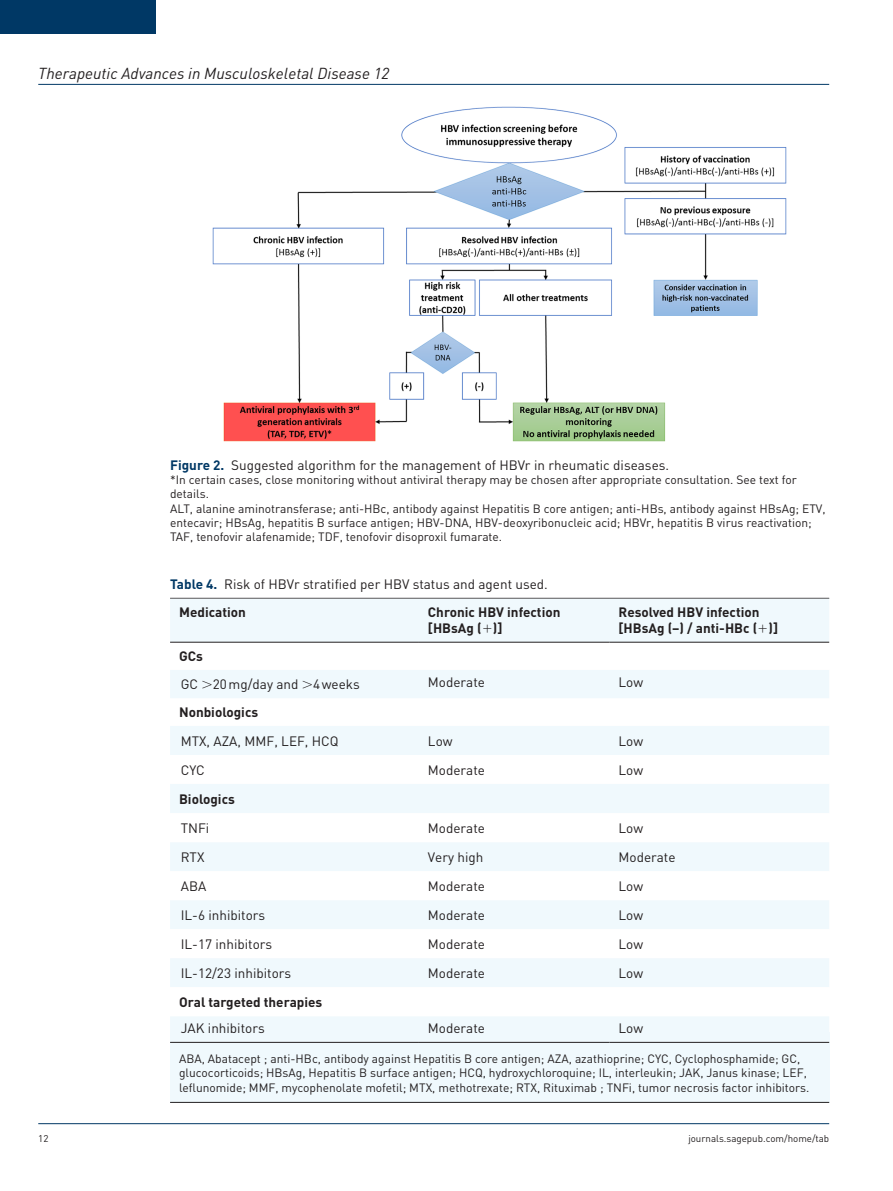
<style>
.page{position:relative;width:893px;height:1191px;background:#fff}
.page>*{position:absolute;margin:0;border:0;box-sizing:border-box;transform-origin:0 0}
.t1{font:italic 15.75px "DIN";color:#231f20}
.t2{font:13.5px/28.5px "DIN";color:#231f20}
.t3{font:700 13.5px/15.8px "DIN";color:#231f20}
.t4{font:12px/14.2px "DIN";color:#231f20}
.t5{font:9.75px "DIN";color:#231f20}
.s1{font-weight:700;color:#003865}
.s2{font-weight:700}
</style>
<div class="page">
<hr style="left:38px;top:84px;width:791px;height:1px;background:#003865">
<hr style="left:38px;top:1123px;width:791px;height:1px;background:#003865">
<div style="left:0;top:0;width:155px;height:34px;background:#003865"></div>
<div style="left:170px;top:1032px;width:659px;height:70px;background:#f0f9fd"></div>
<img style="left:212px;top:106px;width:575px;height:336px">
<hr style="left:170px;top:1102px;width:659px;height:1px;background:#231f20">
<div style="left:170px;top:598px;width:659px;height:44px;background:#f0f9fd"></div>
<svg style="left:170px;top:670px;width:659px;height:372px;fill:#f0f9fd"></svg>
<hr style="left:170px;top:642px;width:249px;height:1px;background:#231f20">
<hr style="left:419px;top:642px;width:190px;height:1px;background:#231f20">
<hr style="left:609px;top:642px;width:220px;height:1px;background:#231f20">
<hr style="left:170px;top:1042px;width:249px;height:1px;background:#231f20">
<hr style="left:419px;top:1042px;width:190px;height:1px;background:#231f20">
<hr style="left:609px;top:1042px;width:220px;height:1px;background:#231f20">
<svg style="left:483px;top:625px;width:8px;height:8px"></svg>
<svg style="left:759px;top:625px;width:8px;height:8px"></svg>
<svg style="left:203px;top:681px;width:9px;height:7px"></svg>
<svg style="left:303px;top:681px;width:9px;height:7px"></svg>
<h1 class="t1" style="left:38px;top:63px;width:353px">Therapeutic Advances in Musculoskeletal Disease 12</h1>
<p class="t2" style="left:170px;top:450px;width:501px"><span class="s1">Figure 2.</span> Suggested algorithm for the management of HBVr in rheumatic diseases.</p>
<p class="t4" style="left:170px;top:472px;width:657px">*In certain cases, close monitoring without antiviral therapy may be chosen after appropriate consultation. See text for details.<br>ALT, alanine aminotransferase; anti-HBc, antibody against Hepatitis B core antigen; anti-HBs, antibody against HBsAg; ETV, entecavir; HBsAg, hepatitis B surface antigen; HBV-DNA, HBV-deoxyribonucleic acid; HBVr, hepatitis B virus reactivation; TAF, tenofovir alafenamide; TDF, tenofovir disoproxil fumarate.</p>
<p class="t2" style="left:179px;top:569px;width:370px;text-indent:-9px"><span class="s1">Table 4.</span> Risk of HBVr stratified per HBV status and agent used.<br><span class="s2">Medication</span></p>
<p class="t3" style="left:428px;top:604px;width:134px">Chronic HBV infection [HBsAg ( )]</p>
<p class="t3" style="left:618px;top:604px;width:161px">Resolved HBV infection [HBsAg (–) / anti-HBc ( )]</p>
<p class="t3" style="left:179px;top:647px;width:25px">GCs</p>
<p class="t2" style="left:181px;top:670px;width:181px">GC 20mg/day and 4weeks</p>
<p class="t2" style="left:428px;top:667px;width:59px">Moderate</p>
<p class="t2" style="left:618px;top:667px;width:26px">Low</p>
<p class="t3" style="left:179px;top:703px;width:81px">Nonbiologics</p>
<p class="t2" style="left:181px;top:726px;width:159px">MTX, AZA, MMF, LEF, HCQ</p>
<p class="t2" style="left:428px;top:726px;width:26px">Low</p>
<p class="t2" style="left:618px;top:726px;width:26px">Low</p>
<p class="t2" style="left:181px;top:755px;width:26px">CYC</p>
<p class="t2" style="left:428px;top:755px;width:59px">Moderate</p>
<p class="t2" style="left:618px;top:755px;width:26px">Low</p>
<p class="t3" style="left:179px;top:791px;width:57px">Biologics</p>
<p class="t2" style="left:181px;top:814px;width:30px">TNFi</p>
<p class="t2" style="left:428px;top:814px;width:59px">Moderate</p>
<p class="t2" style="left:618px;top:814px;width:26px">Low</p>
<p class="t2" style="left:181px;top:843px;width:25px">RTX</p>
<p class="t2" style="left:428px;top:843px;width:57px">Very high</p>
<p class="t2" style="left:618px;top:843px;width:59px">Moderate</p>
<p class="t2" style="left:181px;top:871px;width:27px">ABA</p>
<p class="t2" style="left:428px;top:871px;width:59px">Moderate</p>
<p class="t2" style="left:618px;top:871px;width:26px">Low</p>
<p class="t2" style="left:181px;top:900px;width:86px">IL-6 inhibitors</p>
<p class="t2" style="left:428px;top:900px;width:59px">Moderate</p>
<p class="t2" style="left:618px;top:900px;width:26px">Low</p>
<p class="t2" style="left:181px;top:929px;width:93px">IL-17 inhibitors</p>
<p class="t2" style="left:428px;top:929px;width:59px">Moderate</p>
<p class="t2" style="left:618px;top:929px;width:26px">Low</p>
<p class="t2" style="left:181px;top:958px;width:112px">IL-12/23 inhibitors</p>
<p class="t2" style="left:428px;top:958px;width:59px">Moderate</p>
<p class="t2" style="left:618px;top:958px;width:26px">Low</p>
<p class="t3" style="left:179px;top:994px;width:145px">Oral targeted therapies</p>
<p class="t2" style="left:181px;top:1014px;width:85px">JAK inhibitors</p>
<p class="t2" style="left:428px;top:1014px;width:59px">Moderate</p>
<p class="t2" style="left:618px;top:1014px;width:26px">Low</p>
<p class="t4" style="left:179px;top:1051px;width:632px">ABA, Abatacept ; anti-HBc, antibody against Hepatitis B core antigen; AZA, azathioprine; CYC, Cyclophosphamide; GC, glucocorticoids; HBsAg, Hepatitis B surface antigen; HCQ, hydroxychloroquine; IL, interleukin; JAK, Janus kinase; LEF, leflunomide; MMF, mycophenolate mofetil; MTX, methotrexate; RTX, Rituximab ; TNFi, tumor necrosis factor inhibitors.</p>
<p class="t5" style="left:38px;top:1132px;width:12px">12</p>
<p class="t5" style="left:688px;top:1132px;width:142px">journals.sagepub.com/home/tab</p>
</div>
